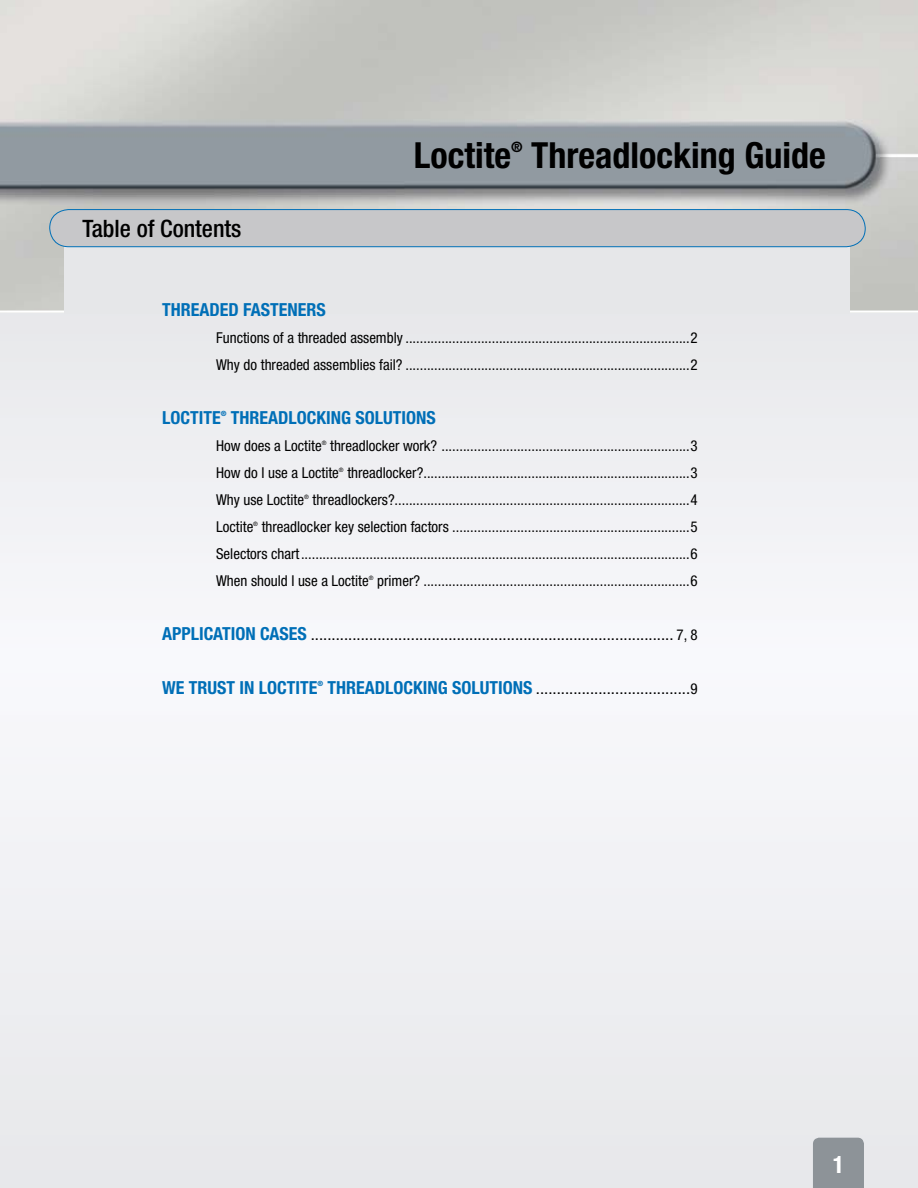
<style>
.page{position:relative;width:918px;height:1188px;background:#fff}
.page>*{position:absolute;margin:0;border:0;box-sizing:border-box;transform-origin:0 0}
.t1{font:700 condensed 36px "Helvetica Neue";color:#000}
.t2{font:500 condensed 24px "Helvetica Neue";color:#000}
.t3{font:700 condensed 24px "Helvetica Neue";color:#fff}
.t4{font:700 condensed 18px "Helvetica Neue";color:#006fb7}
.t5{font:condensed 15px/27px "Helvetica Neue";color:#000}
.t6{font:15px "Helvetica Neue";color:#000}
.t7{font:700 condensed 14.4px "Helvetica Neue";color:#000}
.t8{font:700 condensed 7.2px "Helvetica Neue";color:#006fb7}
.t9{font:condensed 6px "Helvetica Neue";color:#000}
.s1{font-weight:700;font-stretch:condensed;font-size:18px;color:#006fb7}
.s2{font-stretch:condensed}
</style>
<div class="page">
<div style="left:0;top:313px;width:918px;height:875px;background:#f0f1f4"></div>
<img style="left:0;top:0;width:918px;height:311px">
<div style="left:64px;top:218px;width:786px;height:96px;background:#e6e7e9"></div>
<svg style="left:49px;top:209px;width:817px;height:38px"></svg>
<div style="left:813px;top:1138px;width:51px;height:50px;background:#8d9398"></div>
<h2 class="t2" style="left:82px;top:214px;width:161px">Table of Contents</h2>
<h1 class="t1" style="left:414px;top:134px;width:99px">Loctite</h1>
<p class="t7" style="left:511px;top:138px;width:13px">®</p>
<h1 class="t1" style="left:531px;top:134px;width:296px">Threadlocking Guide</h1>
<p class="t4" style="left:162px;top:299px;width:165px">THREADED FASTENERS</p>
<p class="t5" style="left:216px;top:324px;width:483px">Functions of a threaded assembly ...............................................................................2<br>Why do threaded assemblies fail? ...............................................................................2</p>
<p class="t4" style="left:162px;top:407px;width:60px">LOCTITE</p>
<p class="t8" style="left:221px;top:409px;width:7px">®</p>
<p class="t4" style="left:231px;top:407px;width:206px">THREADLOCKING SOLUTIONS</p>
<p class="t5" style="left:216px;top:432px;width:107px">How does a Loctite</p>
<p class="t9" style="left:322px;top:439px;width:6px">®</p>
<p class="t5" style="left:216px;top:432px;width:483px;text-indent:114px">threadlocker work? .....................................................................3<br>How do I use a Loctite</p>
<p class="t9" style="left:339px;top:466px;width:6px">®</p>
<p class="t5" style="left:347px;top:459px;width:352px">threadlocker?..........................................................................3</p>
<p class="t5" style="left:216px;top:486px;width:89px">Why use Loctite</p>
<p class="t9" style="left:304px;top:493px;width:6px">®</p>
<p class="t5" style="left:313px;top:486px;width:387px">threadlockers?..................................................................................4</p>
<p class="t5" style="left:216px;top:513px;width:39px">Loctite</p>
<p class="t9" style="left:253px;top:520px;width:6px">®</p>
<p class="t5" style="left:216px;top:513px;width:483px;text-align:justify;text-indent:46px">threadlocker key selection factors ..................................................................5<br>Selectors chart............................................................................................................6<br>When should I use a Loctite</p>
<p class="t9" style="left:369px;top:574px;width:6px">®</p>
<p class="t5" style="left:377px;top:567px;width:322px">primer? ..........................................................................6</p>
<p class="t6" style="left:162px;top:626px;width:537px"><span class="s1">APPLICATION CASES</span> ....................................................................................... <span class="s2">7, 8</span></p>
<p class="t4" style="left:162px;top:677px;width:157px">WE TRUST IN LOCTITE</p>
<p class="t8" style="left:317px;top:679px;width:7px">®</p>
<p class="t6" style="left:328px;top:680px;width:372px"><span class="s1">THREADLOCKING SOLUTIONS</span> .....................................<span class="s2">9</span></p>
<h2 class="t3" style="left:833px;top:1150px;width:13px">1</h2>
</div>
